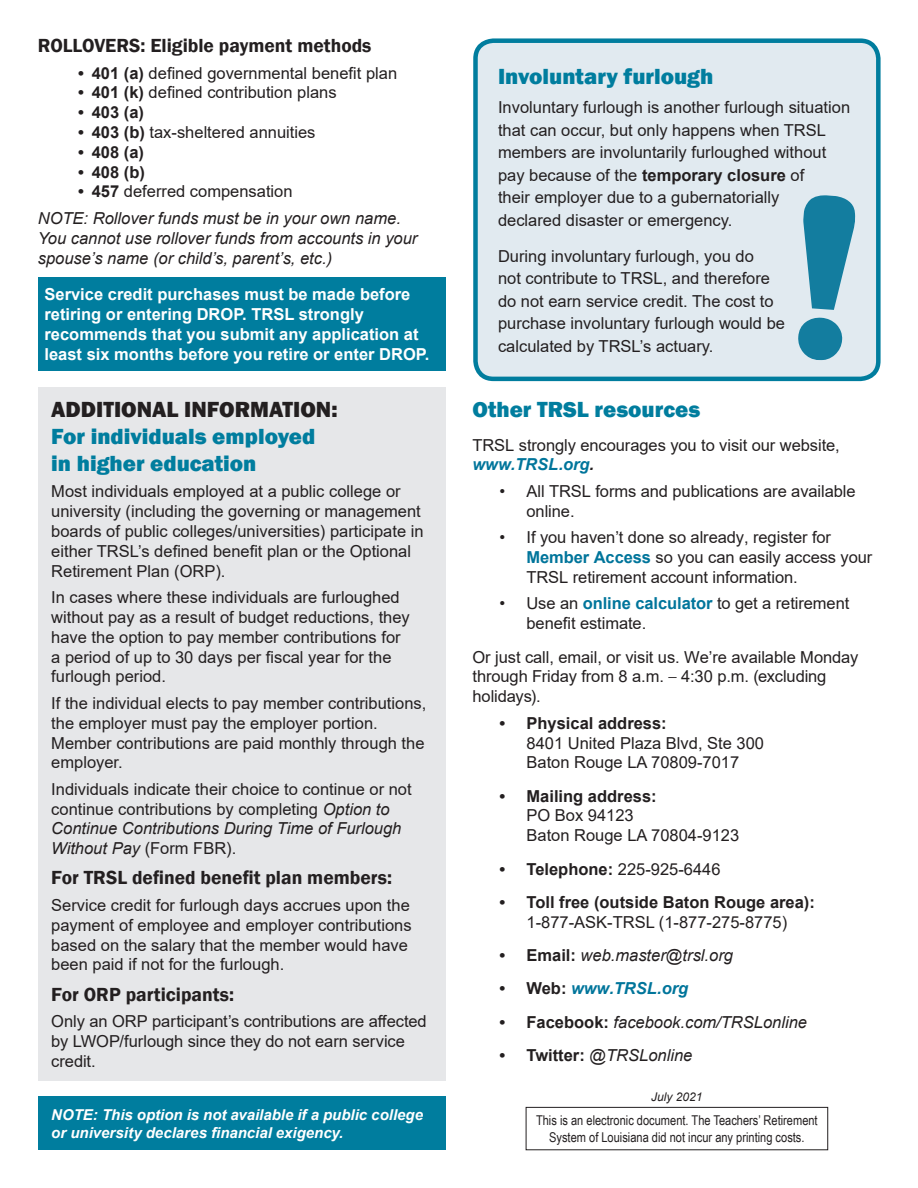
<style>
.page{position:relative;width:918px;height:1188px;background:#fff}
.page>*{position:absolute;margin:0;border:0;box-sizing:border-box;transform-origin:0 0}
.head2_blue{font:800 22.5px/27px "Franklin Gothic";color:#007d9e}
.head3{font:600 19.5px "Franklin Gothic";color:#231f20}
.head3-2{font:16.5px/19.8px "Arial";color:#231f20}
.t1{font:italic 16.5px/19.8px "Arial";color:#231f20}
.head2_blue-2{font:700 16.5px/19.8px "Arial";color:#fff}
.t2{font:700 16.5px/19.8px "Arial";color:#231f20;text-align:center}
.t3{font:italic 700 16.5px "Arial";letter-spacing:-.005em;color:#00759b}
.head2_Black{font:italic 700 15px/18px "Arial";color:#fff}
.t4{font:13.5px/16.2px "Arial Narrow";color:#231f20;text-align:center}
.t5{font:italic 12px "Arial";color:#231f20}
.s1{font-weight:700}
.s2{color:#231f20}
.s3{font-style:italic}
.s4{font-weight:700;font-style:italic;color:#00759b}
.s5{font-weight:700;font-style:italic}
.s6{font-weight:700;color:#00759b}
.s7{font-family:"Frutiger";font-weight:300}
.s8{font-weight:400}
.s9{font-weight:700;font-style:normal}
.s10{font-style:normal;color:#231f20}
</style>
<div class="page">
<div style="left:38px;top:277px;width:408px;height:94px;background:#007d9e"></div>
<div style="left:38px;top:388px;width:408px;height:693px;background:#e6e7e9"></div>
<div style="left:38px;top:1096px;width:408px;height:54px;background:#007d9e"></div>
<div style="left:476px;top:41px;width:402px;height:338px;background:#e1eaf0;border-radius:18px"></div>
<div style="left:473px;top:38px;width:408px;height:343px;border:4px solid #007d9e;border-radius:18px"></div>
<svg style="left:798px;top:195px;width:57px;height:166px"></svg>
<div style="left:526px;top:1107px;width:302px;height:43px;border:1px solid #231f20"></div>
<p class="head3" style="left:38px;top:34px;width:335px">ROLLOVERS: Eligible payment methods</p>
<p class="head3-2" style="left:78px;top:63px;width:320px"><span class="s1">• 401 (a)</span> defined governmental benefit plan</p>
<p class="head3-2" style="left:78px;top:83px;width:260px"><span class="s1">• 401 (k)</span> defined contribution plans</p>
<p class="t2" style="left:78px;top:103px;width:67px">• 403 (a)</p>
<p class="head3-2" style="left:78px;top:122px;width:239px"><span class="s1">• 403 (b)</span> tax-sheltered annuities</p>
<p class="t2" style="left:78px;top:142px;width:67px">• 408 (a)</p>
<p class="t2" style="left:78px;top:162px;width:68px">• 408 (b)</p>
<p class="head3-2" style="left:78px;top:182px;width:216px"><span class="s1">• 457</span> deferred compensation</p>
<p class="t1" style="left:38px;top:209px;width:381px">NOTE: Rollover funds must be in your own name.<br>You cannot use rollover funds from accounts in your spouse’s name (or child’s, parent’s, etc.)</p>
<p class="head2_blue-2" style="left:45px;top:285px;width:386px">Service credit purchases must be made before retiring or entering DROP. TRSL strongly recommends that you submit any application at least six months before you retire or enter DROP.</p>
<p class="head2_blue" style="left:51px;top:396px;width:288px"><span class="s2">ADDITIONAL INFORMATION:<br></span>For individuals employed in higher education</p>
<p class="head3-2" style="left:51px;top:482px;width:374px">Most individuals employed at a public college or university (including the governing or management boards of public colleges/universities) participate in either TRSL’s defined benefit plan or the Optional Retirement Plan (ORP).</p>
<p class="head3-2" style="left:51px;top:587px;width:360px">In cases where these individuals are furloughed without pay as a result of budget reductions, they have the option to pay member contributions for a period of up to 30 days per fiscal year for the furlough period.</p>
<p class="head3-2" style="left:51px;top:693px;width:377px">If the individual elects to pay member contributions, the employer must pay the employer portion.<br>Member contributions are paid monthly through the employer.</p>
<p class="head3-2" style="left:51px;top:779px;width:362px">Individuals indicate their choice to continue or not continue contributions by completing <span class="s3">Option to Continue Contributions During Time of Furlough Without Pay</span> (Form FBR).</p>
<p class="head3" style="left:51px;top:866px;width:342px">For TRSL defined benefit plan members:</p>
<p class="head3-2" style="left:51px;top:895px;width:362px">Service credit for furlough days accrues upon the payment of employee and employer contributions based on the salary that the member would have been paid if not for the furlough.</p>
<p class="head3" style="left:51px;top:982px;width:184px">For ORP participants:</p>
<p class="head3-2" style="left:51px;top:1011px;width:377px">Only an ORP participant’s contributions are affected by LWOP/furlough since they do not earn service credit.</p>
<p class="head2_Black" style="left:51px;top:1106px;width:373px">NOTE: This option is not available if a public college or university declares financial exigency.</p>
<p class="head2_blue" style="left:498px;top:63px;width:217px">Involuntary furlough</p>
<p class="head3-2" style="left:498px;top:96px;width:354px;line-height:22.5px">Involuntary furlough is another furlough situation that can occur, but only happens when TRSL members are involuntarily furloughed without pay because of the <span class="s1">temporary closure</span> of<br>their employer due to a gubernatorially<br>declared disaster or emergency.</p>
<p class="head3-2" style="left:498px;top:244px;width:289px;line-height:22.5px">During involuntary furlough, you do<br>not contribute to TRSL, and therefore do not earn service credit. The cost to purchase involuntary furlough would be calculated by TRSL’s actuary.</p>
<p class="head2_blue" style="left:472px;top:396px;width:229px">Other TRSL resources</p>
<p class="head3-2" style="left:472px;top:435px;width:369px">TRSL strongly encourages you to visit our website, <span class="s4">www.TRSL.org</span><span class="s5">.</span></p>
<p class="head3-2" style="left:526px;top:481px;width:331px;text-indent:-27px">• All TRSL forms and publications are available online.</p>
<p class="head3-2" style="left:526px;top:528px;width:347px;text-indent:-27px">• If you haven’t done so already, register for<br><span class="s6">Member Access</span> so you can easily access your<br>TRSL retirement account information.</p>
<p class="head3-2" style="left:526px;top:594px;width:324px;text-indent:-27px">• Use an <span class="s6">online calculator</span> to get a retirement benefit estimate.</p>
<p class="head3-2" style="left:472px;top:647px;width:387px">Or just call, email, or visit us. We’re available Monday through Friday from 8 a.m. <span class="s7">–</span> 4:30 p.m. (excluding holidays).</p>
<p class="head3-2" style="left:526px;top:713px;width:239px;text-indent:-27px"><span class="s1">• Physical address:<br></span>8401 United Plaza Blvd, Ste 300<br>Baton Rouge LA 70809-7017</p>
<p class="head3-2" style="left:526px;top:786px;width:214px;text-indent:-27px"><span class="s1">• Mailing address:<br></span>PO Box 94123<br>Baton Rouge LA 70804-9123</p>
<p class="head3-2" style="left:500px;top:859px;width:223px"><span class="s1">• Telephone:</span> 225-925-6446</p>
<p class="t2" style="left:500px;top:892px;width:317px">• Toll free (outside Baton Rouge area):<br><span class="s8">1-877-ASK-TRSL (1-877-275-8775)</span></p>
<p class="t1" style="left:500px;top:945px;width:235px"><span class="s9">• Email:</span> web.master@trsl.org</p>
<p class="t3" style="left:500px;top:977px;width:190px"><span class="s10">• Web:</span> www.TRSL.org</p>
<p class="t1" style="left:500px;top:1012px;width:309px"><span class="s9">• Facebook:</span> facebook.com/TRSLonline</p>
<p class="t1" style="left:500px;top:1045px;width:194px"><span class="s9">• Twitter:</span> @TRSLonline</p>
<p class="t5" style="left:651px;top:1089px;width:53px">July 2021</p>
<p class="t4" style="left:536px;top:1112px;width:283px">This is an electronic document. The Teachers’ Retirement<br>System of Louisiana did not incur any printing costs.</p>
</div>
